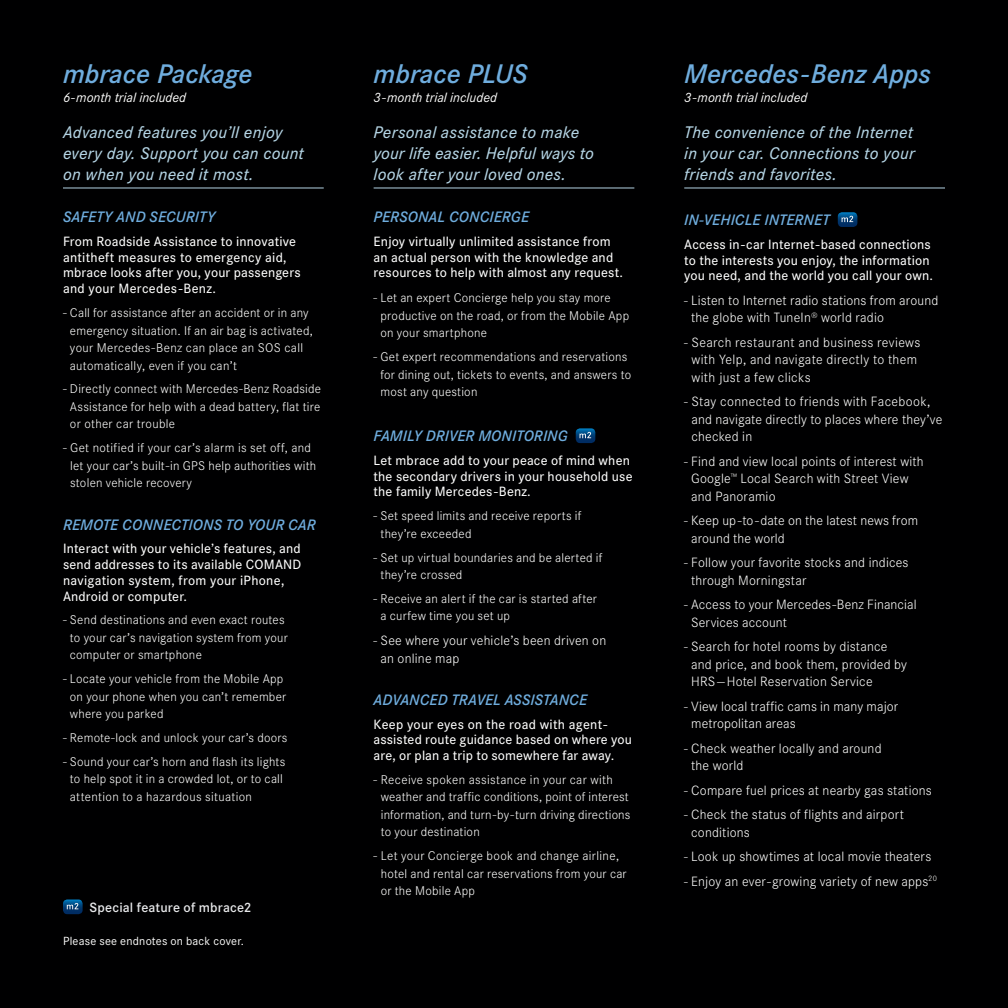
<style>
.page{position:relative;width:1008px;height:1008px;background:#000001}
.page>*{position:absolute;margin:0;border:0;box-sizing:border-box;transform-origin:0 0}
.Chip_Subhead{font:italic 600 28px "Corporate S";color:#6fadde}
.mbrace_Table_Body_Co{font:italic 500 17.5px/21px "Corporate S";letter-spacing:.01em;color:#b4d4e4}
.mbrace_Table_Body_Co-2{font:italic 600 15.75px "Corporate S";letter-spacing:.005em;color:#6fadde}
.mbrace_Table_Body_Co-3{font:300 14px/17.5px "Corporate S";letter-spacing:.015em;color:#fff}
.mbrace_Table_Body_Co-4{font:500 14px/15.8px "Corporate S";letter-spacing:.01em;color:#fff}
.Chip_Subhead-2{font:italic 14px "Corporate S";color:#fff}
.mbrace_Table_Body_Co-5{font:600 14px "Corporate S";letter-spacing:.01em;color:#e6e7e9}
.mbrace_Table_Body_Co-6{font:300 13.12px/17.5px "Corporate S";letter-spacing:.015em;color:#fff}
._14CLA-06_cutline{font:12.25px "Corporate S";letter-spacing:.02em;color:#fff}
.s1{font-size:13.12px}
</style>
<div class="page">
<svg style="left:63px;top:900px;width:20px;height:14px"></svg>
<hr style="left:63px;top:188px;width:261px;height:1px;background:#b4d4e4">
<hr style="left:374px;top:188px;width:260px;height:1px;background:#b4d4e4">
<svg style="left:576px;top:428px;width:19px;height:15px"></svg>
<hr style="left:684px;top:188px;width:261px;height:1px;background:#b4d4e4">
<svg style="left:838px;top:212px;width:19px;height:15px"></svg>
<p class="Chip_Subhead" style="left:63px;top:58px;width:191px">mbrace Package</p>
<p class="Chip_Subhead-2" style="left:63px;top:89px;width:125px">6-month trial included</p>
<p class="mbrace_Table_Body_Co" style="left:63px;top:122px;width:242px">Advanced features you’ll enjoy every day. Support you can count on when you need it most.</p>
<p class="mbrace_Table_Body_Co-2" style="left:63px;top:208px;width:154px">SAFETY AND SECURITY</p>
<p class="mbrace_Table_Body_Co-4" style="left:63px;top:234px;width:239px">From Roadside Assistance to innovative antitheft measures to emergency aid, mbrace looks after you, your passengers and your Mercedes-Benz.</p>
<p class="mbrace_Table_Body_Co-6" style="left:70px;top:304px;width:244px;text-indent:-7px">- Call for assistance after an accident or in any emergency situation. If an air bag is activated, your Mercedes-Benz can place an SOS call automatically, even if you can’t</p>
<p class="mbrace_Table_Body_Co-6" style="left:70px;top:380px;width:253px;text-align:justify;text-indent:-7px">- Directly connect with Mercedes-Benz Roadside Assistance for help with a dead battery, flat tire or other car trouble</p>
<p class="mbrace_Table_Body_Co-6" style="left:70px;top:439px;width:247px;text-indent:-7px">- Get notified if your car’s alarm is set off, and let your car’s built-in GPS help authorities with stolen vehicle recovery</p>
<p class="mbrace_Table_Body_Co-2" style="left:63px;top:515px;width:254px">REMOTE CONNECTIONS TO YOUR CAR</p>
<p class="mbrace_Table_Body_Co-4" style="left:63px;top:541px;width:240px">Interact with your vehicle’s features, and send addresses to its available COMAND navigation system, from your iPhone, Android or computer.</p>
<p class="mbrace_Table_Body_Co-6" style="left:70px;top:611px;width:219px;text-indent:-7px">- Send destinations and even exact routes to your car’s navigation system from your computer or smartphone</p>
<p class="mbrace_Table_Body_Co-6" style="left:70px;top:670px;width:218px;text-indent:-7px">- Locate your vehicle from the Mobile App on your phone when you can’t remember where you parked</p>
<p class="mbrace_Table_Body_Co-6" style="left:63px;top:729px;width:226px">- Remote-lock and unlock your car’s doors</p>
<p class="mbrace_Table_Body_Co-6" style="left:70px;top:753px;width:217px;text-indent:-7px">- Sound your car’s horn and flash its lights to help spot it in a crowded lot, or to call attention to a hazardous situation</p>
<p class="mbrace_Table_Body_Co-5" style="left:90px;top:900px;width:164px">Special feature of mbrace2</p>
<p class="_14CLA-06_cutline" style="left:63px;top:934px;width:183px">Please see endnotes on back cover.</p>
<p class="Chip_Subhead" style="left:374px;top:58px;width:155px">mbrace PLUS</p>
<p class="Chip_Subhead-2" style="left:374px;top:89px;width:125px">3-month trial included</p>
<p class="mbrace_Table_Body_Co" style="left:374px;top:122px;width:222px">Personal assistance to make your life easier. Helpful ways to look after your loved ones.</p>
<p class="mbrace_Table_Body_Co-2" style="left:374px;top:208px;width:157px">PERSONAL CONCIERGE</p>
<p class="mbrace_Table_Body_Co-4" style="left:374px;top:234px;width:251px">Enjoy virtually unlimited assistance from an actual person with the knowledge and resources to help with almost any request.</p>
<p class="mbrace_Table_Body_Co-6" style="left:381px;top:289px;width:250px;text-indent:-7px">- Let an expert Concierge help you stay more productive on the road, or from the Mobile App on your smartphone</p>
<p class="mbrace_Table_Body_Co-6" style="left:381px;top:348px;width:252px;text-indent:-7px">- Get expert recommendations and reservations for dining out, tickets to events, and answers to most any question</p>
<p class="mbrace_Table_Body_Co-2" style="left:374px;top:427px;width:196px">FAMILY DRIVER MONITORING</p>
<p class="mbrace_Table_Body_Co-4" style="left:374px;top:453px;width:260px">Let mbrace add to your peace of mind when the secondary drivers in your household use the family Mercedes-Benz.</p>
<p class="mbrace_Table_Body_Co-6" style="left:381px;top:507px;width:202px;text-indent:-7px">- Set speed limits and receive reports if they’re exceeded</p>
<p class="mbrace_Table_Body_Co-6" style="left:381px;top:549px;width:223px;text-indent:-7px">- Set up virtual boundaries and be alerted if they’re crossed</p>
<p class="mbrace_Table_Body_Co-6" style="left:381px;top:590px;width:218px;text-indent:-7px">- Receive an alert if the car is started after a curfew time you set up</p>
<p class="mbrace_Table_Body_Co-3" style="left:381px;top:632px;width:227px;text-indent:-7px"><span class="s1">-</span> See where your vehicle’s been driven on an online map</p>
<p class="mbrace_Table_Body_Co-2" style="left:374px;top:691px;width:215px">ADVANCED TRAVEL ASSISTANCE</p>
<p class="mbrace_Table_Body_Co-4" style="left:374px;top:716px;width:260px">Keep your eyes on the road with agent&shy;assisted route guidance based on where you are, or plan a trip to somewhere far away.</p>
<p class="mbrace_Table_Body_Co-6" style="left:381px;top:771px;width:251px;text-indent:-7px">- Receive spoken assistance in your car with weather and traffic conditions, point of interest information, and turn-by-turn driving directions to your destination</p>
<p class="mbrace_Table_Body_Co-6" style="left:381px;top:847px;width:247px;text-indent:-7px">- Let your Concierge book and change airline, hotel and rental car reservations from your car or the Mobile App</p>
<p class="Chip_Subhead" style="left:684px;top:58px;width:248px">Mercedes-Benz Apps</p>
<p class="Chip_Subhead-2" style="left:684px;top:89px;width:125px">3-month trial included</p>
<p class="mbrace_Table_Body_Co" style="left:684px;top:122px;width:232px;text-align:justify">The convenience of the Internet in your car. Connections to your friends and favorites.</p>
<p class="mbrace_Table_Body_Co-2" style="left:684px;top:211px;width:147px">IN-VEHICLE INTERNET</p>
<p class="mbrace_Table_Body_Co-4" style="left:684px;top:236px;width:250px">Access in-car Internet-based connections to the interests you enjoy, the information you need, and the world you call your own.</p>
<p class="mbrace_Table_Body_Co-3" style="left:691px;top:292px;width:249px;text-indent:-7px"><span class="s1">-</span> Listen to Internet radio stations from around the globe with TuneIn<sup>®</sup> world radio</p>
<p class="mbrace_Table_Body_Co-3" style="left:691px;top:334px;width:230px;text-indent:-7px"><span class="s1">-</span> Search restaurant and business reviews with Yelp, and navigate directly to them with just a few clicks</p>
<p class="mbrace_Table_Body_Co-3" style="left:691px;top:393px;width:252px;text-indent:-7px"><span class="s1">-</span> Stay connected to friends with Facebook, and navigate directly to places where they’ve checked in</p>
<p class="mbrace_Table_Body_Co-3" style="left:691px;top:453px;width:234px;text-indent:-7px"><span class="s1">-</span> Find and view local points of interest with<br>Google<sup>™</sup> Local Search with Street View and Panoramio</p>
<p class="mbrace_Table_Body_Co-3" style="left:691px;top:512px;width:228px;text-indent:-7px"><span class="s1">-</span> Keep up-to-date on the latest news from around the world</p>
<p class="mbrace_Table_Body_Co-3" style="left:691px;top:554px;width:219px;text-indent:-7px"><span class="s1">-</span> Follow your favorite stocks and indices through Morningstar</p>
<p class="mbrace_Table_Body_Co-3" style="left:691px;top:596px;width:227px;text-indent:-7px"><span class="s1">-</span> Access to your Mercedes-Benz Financial<br>Services account</p>
<p class="mbrace_Table_Body_Co-3" style="left:691px;top:638px;width:217px;text-indent:-7px"><span class="s1">-</span> Search for hotel rooms by distance and price, and book them, provided by<br>HRS—Hotel Reservation Service</p>
<p class="mbrace_Table_Body_Co-3" style="left:691px;top:698px;width:209px;text-indent:-7px"><span class="s1">-</span> View local traffic cams in many major metropolitan areas</p>
<p class="mbrace_Table_Body_Co-3" style="left:691px;top:740px;width:192px;text-indent:-7px"><span class="s1">-</span> Check weather locally and around the world</p>
<p class="mbrace_Table_Body_Co-3" style="left:684px;top:782px;width:249px"><span class="s1">-</span> Compare fuel prices at nearby gas stations</p>
<p class="mbrace_Table_Body_Co-3" style="left:691px;top:806px;width:214px;text-indent:-7px"><span class="s1">-</span> Check the status of flights and airport conditions</p>
<p class="mbrace_Table_Body_Co-3" style="left:684px;top:848px;width:249px"><span class="s1">-</span> Look up showtimes at local movie theaters</p>
<p class="mbrace_Table_Body_Co-3" style="left:684px;top:873px;width:254px"><span class="s1">-</span> Enjoy an ever-growing variety of new apps<sup>20</sup></p>
</div>
